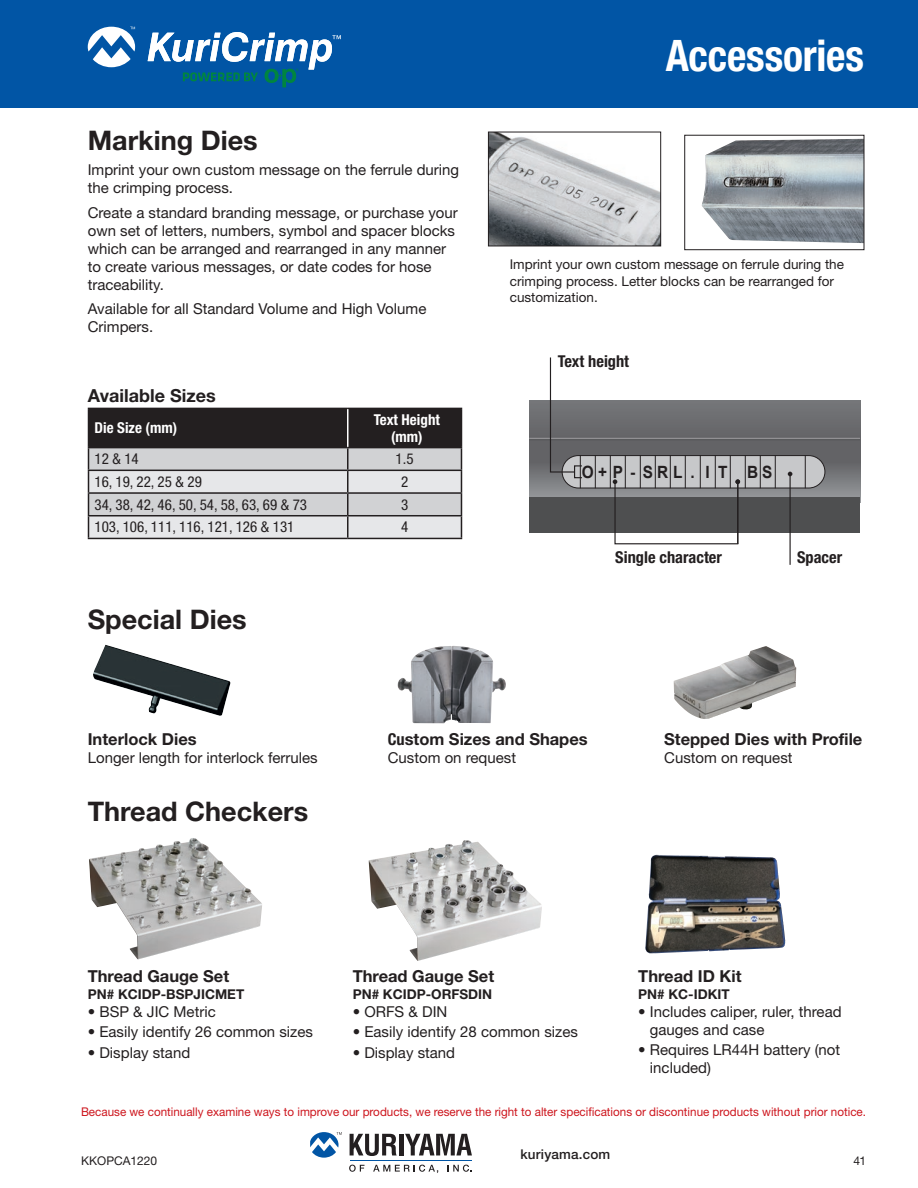
<style>
.page{position:relative;width:918px;height:1188px;background:#fff}
.page>*{position:absolute;margin:0;border:0;box-sizing:border-box;transform-origin:0 0}
.Big_Headline_NEW{font:700 condensed 43.5px "Helvetica Neue LT Pro";letter-spacing:-.005em;color:#fff;scale:.96 1}
.Subhead_3{font:700 27px "Helvetica Neue LT Pro";color:#231f20}
.Body_Text{font:700 18px "Helvetica Neue LT Pro";color:#231f20}
.t1{font:700 16.95px "Arial";color:#231f20;scale:.91 1}
.t2{font:700 16.5px "Helvetica Neue LT Pro";color:#231f20}
.t3{font:700 condensed 16.35px "Helvetica Neue LT Pro";color:#231f20}
.Body_Text-2{font:15px/18px "Helvetica Neue LT Pro";color:#231f20}
.KuriKrimp_Body_2{font:condensed 15px "Helvetica Neue LT Pro";color:#231f20}
.KuriKrimp_Head{font:700 condensed 15px/16.5px "Helvetica Neue LT Pro";color:#fff;text-align:center}
.Body_Text-3{font:13.5px/16.2px "Helvetica Neue LT Pro";color:#231f20}
.t4{font:700 13.5px "Helvetica Neue LT Pro";color:#231f20}
.t5{font:500 13.5px "Helvetica Neue LT Pro";letter-spacing:.015em;color:#231f20}
.t6{font:12px "Helvetica Neue LT Pro";color:#cd151d}
.t7{font:12px "Helvetica Neue LT Pro";color:#231f20}
.s1{font-stretch:condensed;font-size:16.35px}
</style>
<div class="page">
<div style="left:0;top:0;width:918px;height:108px;background:#0155a5"></div>
<svg style="left:88px;top:27px;width:47px;height:40px"></svg>
<svg style="left:148px;top:32px;width:193px;height:55px"></svg>
<hr style="left:350px;top:1160px;width:122px;height:1px;background:#0155a5">
<svg style="left:350px;top:1134px;width:47px;height:22px"></svg>
<hr style="left:399px;top:1134px;width:4px;height:21px;background:#231f20">
<svg style="left:405px;top:1134px;width:67px;height:21px"></svg>
<svg style="left:349px;top:1165px;width:15px;height:7px"></svg>
<svg style="left:373px;top:1165px;width:65px;height:8px"></svg>
<svg style="left:448px;top:1165px;width:24px;height:7px"></svg>
<svg style="left:310px;top:1132px;width:32px;height:26px"></svg>
<hr style="left:88px;top:538px;width:260px;height:1px;background:#231f20">
<hr style="left:348px;top:538px;width:114px;height:1px;background:#231f20">
<svg style="left:88px;top:408px;width:374px;height:130px;background:#9a999b"></svg>
<hr style="left:347px;top:409px;width:2px;height:38px;background:#fff">
<hr style="left:347px;top:448px;width:2px;height:22px;background:#231f20">
<hr style="left:347px;top:471px;width:2px;height:21px;background:#231f20">
<hr style="left:347px;top:494px;width:2px;height:21px;background:#231f20">
<hr style="left:347px;top:516px;width:2px;height:22px;background:#231f20">
<img style="left:701px;top:139px;width:161px;height:104px">
<div style="left:684px;top:135px;width:180px;height:115px;border:1px solid #231f20"></div>
<img style="left:93px;top:645px;width:138px;height:71px">
<img style="left:490px;top:134px;width:169px;height:110px">
<div style="left:488px;top:132px;width:173px;height:114px;border:1px solid #231f20"></div>
<img style="left:397px;top:646px;width:109px;height:77px">
<img style="left:369px;top:840px;width:173px;height:121px">
<img style="left:645px;top:855px;width:141px;height:98px">
<img style="left:89px;top:838px;width:173px;height:122px">
<div style="left:529px;top:401px;width:331px;height:37px;background:#6c6d70"></div>
<svg style="left:529px;top:440px;width:331px;height:57px;background:#6f6f72"></svg>
<div style="left:529px;top:497px;width:331px;height:36px;background:#4e4f50"></div>
<hr style="left:529px;top:439px;width:331px;height:1px;background:#57585a">
<hr style="left:529px;top:438px;width:331px;height:1px;background:#949396">
<div style="left:562px;top:456px;width:263px;height:32px;background:#c7c8ca;border-radius:16px"></div>
<div style="left:562px;top:455px;width:263px;height:33px;border:1px solid #231f20;border-radius:16px"></div>
<hr style="left:580px;top:455px;width:1px;height:33px;background:#231f20">
<hr style="left:610px;top:455px;width:1px;height:33px;background:#231f20">
<hr style="left:640px;top:455px;width:1px;height:33px;background:#231f20">
<hr style="left:670px;top:455px;width:1px;height:33px;background:#231f20">
<hr style="left:700px;top:455px;width:1px;height:33px;background:#231f20">
<hr style="left:730px;top:455px;width:1px;height:33px;background:#231f20">
<hr style="left:760px;top:455px;width:1px;height:33px;background:#231f20">
<hr style="left:595px;top:455px;width:1px;height:33px;background:#231f20">
<hr style="left:625px;top:455px;width:1px;height:33px;background:#231f20">
<hr style="left:655px;top:455px;width:1px;height:33px;background:#231f20">
<hr style="left:685px;top:455px;width:1px;height:33px;background:#231f20">
<hr style="left:715px;top:455px;width:1px;height:33px;background:#231f20">
<hr style="left:745px;top:455px;width:1px;height:33px;background:#231f20">
<hr style="left:775px;top:455px;width:1px;height:33px;background:#231f20">
<hr style="left:805px;top:455px;width:1px;height:33px;background:#231f20">
<hr style="left:790px;top:474px;width:1px;height:91px;background:#231f20">
<svg style="left:788px;top:472px;width:4px;height:4px"></svg>
<svg style="left:613px;top:479px;width:127px;height:66px"></svg>
<svg style="left:549px;top:357px;width:26px;height:116px"></svg>
<div style="left:574px;top:465px;width:8px;height:13px;border:1px solid #231f20"></div>
<img style="left:674px;top:646px;width:122px;height:73px">
<p class="Subhead_3" style="left:88px;top:124px;width:171px">Marking Dies</p>
<p class="Body_Text-2" style="left:88px;top:160px;width:373px">Imprint your own custom message on the ferrule during the crimping process.</p>
<p class="Body_Text-2" style="left:88px;top:203px;width:372px">Create a standard branding message, or purchase your own set of letters, numbers, symbol and spacer blocks which can be arranged and rearranged in any manner to create various messages, or date codes for hose traceability.</p>
<p class="Body_Text-2" style="left:88px;top:300px;width:340px">Available for all Standard Volume and High Volume<br>Crimpers.</p>
<p class="Body_Text" style="left:88px;top:384px;width:129px">Available Sizes</p>
<p class="KuriKrimp_Head" style="left:94px;top:420px;width:84px">Die Size (mm)</p>
<p class="KuriKrimp_Head" style="left:374px;top:412px;width:68px">Text Height (mm)</p>
<p class="KuriKrimp_Body_2" style="left:94px;top:450px;width:46px">12 &amp; 14</p>
<p class="KuriKrimp_Body_2" style="left:396px;top:450px;width:19px">1.5</p>
<p class="KuriKrimp_Body_2" style="left:94px;top:473px;width:109px">16, 19, 22, 25 &amp; 29</p>
<p class="KuriKrimp_Body_2" style="left:401px;top:473px;width:9px">2</p>
<p class="KuriKrimp_Body_2" style="left:94px;top:496px;width:214px">34, 38, 42, 46, 50, 54, 58, 63, 69 &amp; 73</p>
<p class="KuriKrimp_Body_2" style="left:401px;top:496px;width:9px">3</p>
<p class="KuriKrimp_Body_2" style="left:94px;top:518px;width:201px">103, 106, 111, 116, 121, 126 &amp; 131</p>
<p class="KuriKrimp_Body_2" style="left:401px;top:518px;width:9px">4</p>
<p class="Subhead_3" style="left:88px;top:602px;width:160px">Special Dies</p>
<p class="Big_Headline_NEW" style="left:666px;top:30px;width:208px">Accessories</p>
<p class="Body_Text-3" style="left:510px;top:256px;width:336px">Imprint your own custom message on ferrule during the crimping process. Letter blocks can be rearranged for customization.</p>
<p class="t3" style="left:558px;top:352px;width:73px">Text height</p>
<p class="t1" style="left:582px;top:461px;width:112px">O + P - S R L</p>
<p class="t1" style="left:691px;top:461px;width:6px">.</p>
<p class="t1" style="left:706px;top:461px;width:6px">I</p>
<p class="t1" style="left:718px;top:461px;width:12px">T</p>
<p class="t1" style="left:747px;top:461px;width:29px">BS</p>
<p class="t3" style="left:615px;top:547px;width:108px">Single character</p>
<p class="t3" style="left:797px;top:547px;width:47px">Spacer</p>
<p class="t2" style="left:88px;top:729px;width:111px">Interlock Dies</p>
<p class="Body_Text-2" style="left:88px;top:749px;width:232px">Longer length for interlock ferrules</p>
<p class="Subhead_3" style="left:88px;top:794px;width:222px">Thread Checkers</p>
<p class="t2" style="left:388px;top:729px;width:202px"><span class="s1">Cu</span>stom Sizes and Shapes</p>
<p class="Body_Text-2" style="left:388px;top:749px;width:130px">Custom on request</p>
<p class="t2" style="left:664px;top:729px;width:200px">Stepped Dies with Profile</p>
<p class="Body_Text-2" style="left:664px;top:749px;width:130px">Custom on request</p>
<p class="t2" style="left:88px;top:966px;width:143px">Thread Gauge Set</p>
<p class="t4" style="left:88px;top:986px;width:158px">PN# KCIDP-BSPJICMET</p>
<p class="Body_Text-2" style="left:88px;top:1002px;width:130px">• BSP &amp; JIC Metric</p>
<p class="Body_Text-2" style="left:88px;top:1022px;width:227px">• Easily identify 26 common sizes</p>
<p class="Body_Text-2" style="left:88px;top:1043px;width:104px">• Display stand</p>
<p class="t2" style="left:353px;top:966px;width:143px">Thread Gauge Set</p>
<p class="t4" style="left:353px;top:986px;width:141px">PN# KCIDP-ORFSDIN</p>
<p class="Body_Text-2" style="left:353px;top:1002px;width:96px">• ORFS &amp; DIN</p>
<p class="Body_Text-2" style="left:353px;top:1022px;width:227px">• Easily identify 28 common sizes</p>
<p class="Body_Text-2" style="left:353px;top:1043px;width:104px">• Display stand</p>
<p class="t2" style="left:638px;top:966px;width:105px">Thread ID Kit</p>
<p class="t4" style="left:638px;top:986px;width:93px">PN# KC-IDKIT</p>
<p class="Body_Text-2" style="left:650px;top:1002px;width:193px;text-indent:-12px">• Includes caliper, ruler, thread gauges and case</p>
<p class="Body_Text-2" style="left:650px;top:1040px;width:192px;text-indent:-12px">• Requires LR44H battery (not included)</p>
<p class="t6" style="left:81px;top:1104px;width:787px">Because we continually examine ways to improve our products, we reserve the right to alter specifications or discontinue products without prior notice.</p>
<p class="t7" style="left:853px;top:1153px;width:14px">41</p>
<p class="t7" style="left:81px;top:1153px;width:78px">KKOPCA1220</p>
<p class="t5" style="left:521px;top:1146px;width:91px">kuriyama.com</p>
</div>
